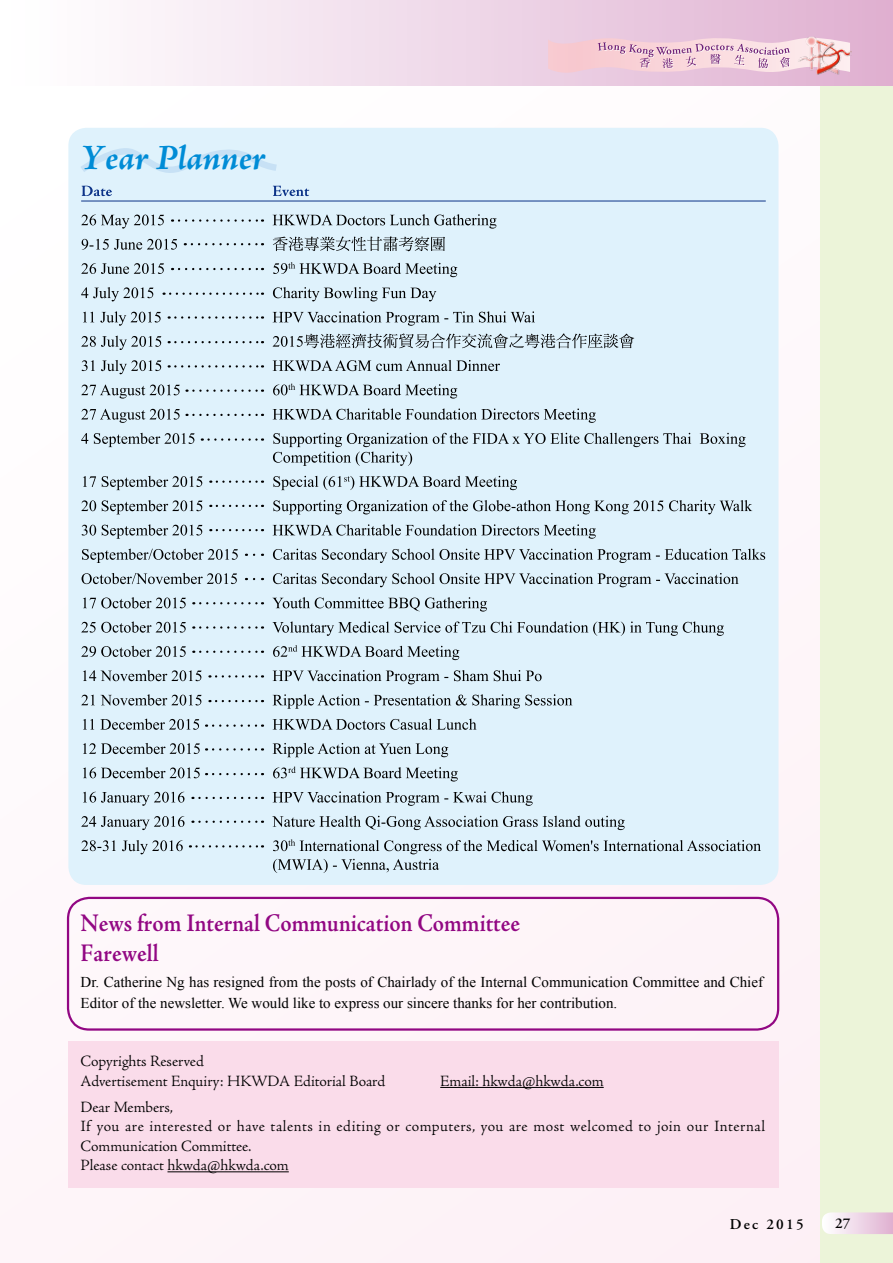
<style>
.page{position:relative;width:893px;height:1263px;background:#fef6f9}
.page>*{position:absolute;margin:0;border:0;box-sizing:border-box;transform-origin:0 0}
.t1{font:italic 700 36px "Adobe Jenson Pro";color:#008cd6}
.t2{font:600 25.5px/30px "Adobe Jenson Pro";color:#920783;scale:.9 1}
.t3{font:300 15.75px/19.5px "Adobe Jenson Pro";letter-spacing:.025em;color:#000}
.t4{font:300 15.75px/19.5px "Adobe Jenson Pro";letter-spacing:.005em;color:#000}
.t5{font:15px/21px "Times New Roman";color:#000}
.t6{font:600 15px "Adobe Garamond Pro";letter-spacing:.15em;color:#000}
</style>
<div class="page">
<div style="left:821px;top:0;width:72px;height:1263px;background:#ecf4d9"></div>
<svg style="left:822px;top:1212px;width:71px;height:22px;background:#efd9e7"></svg>
<div style="left:0;top:0;width:893px;height:85px;background:linear-gradient(to right,#fff,#dfb0d1)"></div>
<img style="left:796px;top:35px;width:55px;height:42px">
<svg style="left:548px;top:36px;width:302px;height:39px;background:#ecc7d4"></svg>
<div style="left:68px;top:1041px;width:710px;height:146px;background:#fadcea"></div>
<hr style="left:440px;top:1087px;width:164px;height:1px;background:#000">
<hr style="left:167px;top:1171px;width:122px;height:1px;background:#000">
<div style="left:68px;top:128px;width:710px;height:757px;background:#dff2fc;border-radius:18px"></div>
<svg style="left:81px;top:148px;width:196px;height:25px"></svg>
<svg style="left:82px;top:186px;width:227px;height:10px"></svg>
<svg style="left:81px;top:214px;width:415px;height:15px"></svg>
<svg style="left:82px;top:236px;width:363px;height:15px"></svg>
<svg style="left:82px;top:549px;width:683px;height:14px"></svg>
<hr style="left:81px;top:201px;width:685px;height:1px;background:#0c3388">
<svg style="left:81px;top:262px;width:376px;height:15px"></svg>
<svg style="left:83px;top:311px;width:452px;height:15px"></svg>
<svg style="left:81px;top:333px;width:553px;height:17px"></svg>
<svg style="left:82px;top:360px;width:418px;height:14px"></svg>
<svg style="left:82px;top:573px;width:657px;height:14px"></svg>
<svg style="left:81px;top:287px;width:355px;height:14px"></svg>
<svg style="left:81px;top:384px;width:376px;height:15px"></svg>
<svg style="left:81px;top:408px;width:515px;height:15px"></svg>
<svg style="left:81px;top:433px;width:665px;height:33px"></svg>
<svg style="left:83px;top:476px;width:434px;height:14px"></svg>
<svg style="left:81px;top:500px;width:671px;height:14px"></svg>
<svg style="left:82px;top:524px;width:514px;height:15px"></svg>
<svg style="left:83px;top:597px;width:404px;height:15px"></svg>
<svg style="left:81px;top:621px;width:643px;height:15px"></svg>
<svg style="left:81px;top:645px;width:378px;height:15px"></svg>
<svg style="left:81px;top:839px;width:680px;height:34px"></svg>
<svg style="left:83px;top:670px;width:459px;height:14px"></svg>
<svg style="left:83px;top:719px;width:394px;height:11px"></svg>
<svg style="left:83px;top:743px;width:365px;height:14px"></svg>
<div style="left:67px;top:897px;width:712px;height:134px;border:2px solid #920783;border-radius:21px"></div>
<svg style="left:81px;top:694px;width:491px;height:15px"></svg>
<svg style="left:83px;top:766px;width:375px;height:15px"></svg>
<svg style="left:81px;top:816px;width:544px;height:14px"></svg>
<svg style="left:83px;top:791px;width:450px;height:15px"></svg>
<h1 class="t1" style="left:80px;top:137px;width:187px">Year Planner</h1>
<h2 class="t2" style="left:81px;top:909px;width:490px">News from Internal Communication Committee<br>Farewell</h2>
<p class="t5" style="left:81px;top:971px;width:684px">Dr. Catherine Ng has resigned from the posts of Chairlady of the Internal Communication Committee and Chief<br>Editor of the newsletter. We would like to express our sincere thanks for her contribution.</p>
<p class="t4" style="left:81px;top:1052px;width:306px">Copyrights Reserved<br>Advertisement Enquiry: HKWDA Editorial Board</p>
<p class="t4" style="left:440px;top:1071px;width:165px">Email: hkwda@hkwda.com</p>
<p class="t3" style="left:81px;top:1097px;width:686px">Dear Members,<br>If you are interested or have talents in editing or computers, you are most welcomed to join our Internal Communication Committee.<br>Please contact hkwda@hkwda.com</p>
<p class="t6" style="left:730px;top:1215px;width:75px">Dec 2015</p>
<p class="t6" style="left:835px;top:1214px;width:17px">27</p>
</div>
